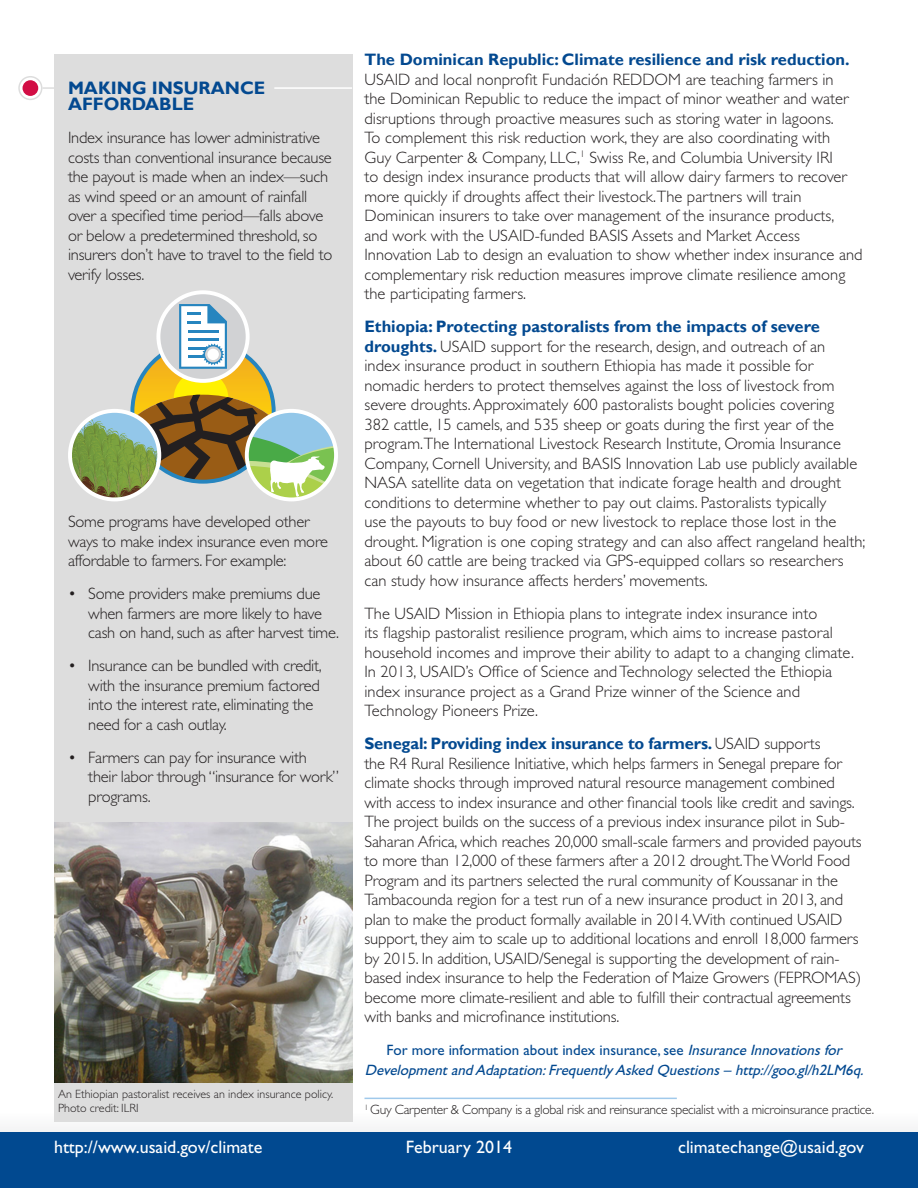
<style>
.page{position:relative;width:918px;height:1188px;background:#fff}
.page>*{position:absolute;margin:0;border:0;box-sizing:border-box;transform-origin:0 0}
.t1{font:18px "Gill Sans Std";color:#fff}
.Subheader-level1{font:700 18px/16.5px "Gill Sans";color:#034990}
.BodyText{font:300 16.5px/19.5px "Gill Sans Std";color:#231f20}
.BodyText-2{font:italic 15px/19.5px "Gill Sans Std";color:#034990;text-align:center}
.BodyText-3{font:300 13.5px "Gill Sans Std";letter-spacing:-.02em;color:#231f20}
.t2{font:300 12px/13.5px "Gill Sans Std";color:#231f20}
.s1{font-family:"Gill Sans";font-weight:700;color:#034990}
.s2{font-style:normal}
</style>
<div class="page">
<div style="left:54px;top:54px;width:298px;height:1068px;background:#ddd"></div>
<hr style="left:42px;top:87px;width:289px;height:2px;background:#ddd">
<div style="left:23px;top:80px;width:15px;height:16px;background:#d20d44;border-radius:50%"></div>
<div style="left:18px;top:76px;width:24px;height:24px;border:2px solid #ddd;border-radius:50%"></div>
<div style="left:0;top:1132px;width:918px;height:56px;background:#014990"></div>
<hr style="left:274px;top:87px;width:78px;height:2px;background:#fff">
<img style="left:54px;top:823px;width:298px;height:259px">
<svg style="left:158px;top:292px;width:90px;height:89px"></svg>
<svg style="left:70px;top:304px;width:266px;height:195px"></svg>
<div style="left:68px;top:409px;width:93px;height:92px;border:4px solid #fff;border-radius:50%"></div>
<hr style="left:364px;top:1098px;width:313px;height:1px;background:#a0c9eb">
<p class="Subheader-level1" style="left:68px;top:80px;width:199px">MAKING INSURANCE<br>AFFORDABLE</p>
<p class="BodyText" style="left:68px;top:128px;width:266px">Index insurance has lower administrative costs than conventional insurance because the payout is made when an index—such as wind speed or an amount of rainfall over a specified time period—falls above or below a predetermined threshold, so insurers don’t have to travel to the field to verify losses.</p>
<p class="BodyText" style="left:68px;top:512px;width:262px">Some programs have developed other ways to make index insurance even more affordable to farmers. For example:</p>
<p class="BodyText" style="left:88px;top:584px;width:252px;text-indent:-20px">• Some providers make premiums due when farmers are more likely to have cash on hand, such as after harvest time.</p>
<p class="BodyText" style="left:88px;top:656px;width:235px;text-indent:-20px">• Insurance can be bundled with credit, with the insurance premium factored into the interest rate, eliminating the need for a cash outlay.</p>
<p class="BodyText" style="left:88px;top:748px;width:252px;text-indent:-20px">• Farmers can pay for insurance with their labor through “insurance for work” programs.</p>
<p class="t2" style="left:58px;top:1088px;width:277px">An Ethiopian pastoralist receives an index insurance policy.<br>Photo credit: ILRI</p>
<p class="BodyText" style="left:364px;top:50px;width:500px"><span class="s1">The Dominican Republic: Climate resilience and risk reduction.<br></span>USAID and local nonprofit Fundación REDDOM are teaching farmers in<br>the Dominican Republic to reduce the impact of minor weather and water disruptions through proactive measures such as storing water in lagoons.<br>To complement this risk reduction work, they are also coordinating with<br>Guy Carpenter &amp; Company, LLC,<sup>1</sup> Swiss Re, and Columbia University IRI<br>to design index insurance products that will allow dairy farmers to recover more quickly if droughts affect their livestock.The partners will train Dominican insurers to take over management of the insurance products,<br>and work with the USAID-funded BASIS Assets and Market Access Innovation Lab to design an evaluation to show whether index insurance and complementary risk reduction measures improve climate resilience among the participating farmers.</p>
<p class="BodyText" style="left:364px;top:317px;width:502px"><span class="s1">Ethiopia: Protecting pastoralists from the impacts of severe droughts.</span> USAID support for the research, design, and outreach of an<br>index insurance product in southern Ethiopia has made it possible for nomadic herders to protect themselves against the loss of livestock from severe droughts. Approximately 600 pastoralists bought policies covering<br>382 cattle, 15 camels, and 535 sheep or goats during the first year of the program.The International Livestock Research Institute, Oromia Insurance Company, Cornell University, and BASIS Innovation Lab use publicly available NASA satellite data on vegetation that indicate forage health and drought conditions to determine whether to pay out claims. Pastoralists typically<br>use the payouts to buy food or new livestock to replace those lost in the drought. Migration is one coping strategy and can also affect rangeland health; about 60 cattle are being tracked via GPS-equipped collars so researchers can study how insurance affects herders’ movements.</p>
<p class="BodyText" style="left:364px;top:604px;width:491px">The USAID Mission in Ethiopia plans to integrate index insurance into<br>its flagship pastoralist resilience program, which aims to increase pastoral household incomes and improve their ability to adapt to a changing climate.<br>In 2013, USAID’s Office of Science and Technology selected the Ethiopia index insurance project as a Grand Prize winner of the Science and Technology Pioneers Prize.</p>
<p class="BodyText" style="left:364px;top:734px;width:499px"><span class="s1">Senegal: Providing index insurance to farmers.</span> USAID supports<br>the R4 Rural Resilience Initiative, which helps farmers in Senegal prepare for climate shocks through improved natural resource management combined with access to index insurance and other financial tools like credit and savings.<br>The project builds on the success of a previous index insurance pilot in Sub-Saharan Africa, which reaches 20,000 small-scale farmers and provided payouts to more than 12,000 of these farmers after a 2012 drought.The World Food Program and its partners selected the rural community of Koussanar in the Tambacounda region for a test run of a new insurance product in 2013, and plan to make the product formally available in 2014. With continued USAID support, they aim to scale up to additional locations and enroll 18,000 farmers by 2015. In addition, USAID/Senegal is supporting the development of rain&shy;based index insurance to help the Federation of Maize Growers (FEPROMAS) become more climate-resilient and able to fulfill their contractual agreements with banks and microfinance institutions.</p>
<p class="BodyText-2" style="left:365px;top:1041px;width:504px"><span class="s2">For more information about index insurance, see</span> InsuranceInnovationsfor<br>Developmentand Adaptation:Frequently Asked Questions– http://goo.gl/h2LM6q.</p>
<p class="BodyText-3" style="left:364px;top:1102px;width:511px"><sup>1</sup> Guy Carpenter &amp; Company is a global risk and reinsurance specialist with a microinsurance practice.</p>
<p class="t1" style="left:54px;top:1137px;width:210px">http://www.usaid.gov/climate</p>
<p class="t1" style="left:678px;top:1137px;width:187px">climatechange@usaid.gov</p>
<p class="t1" style="left:406px;top:1137px;width:108px">February 2014</p>
</div>
